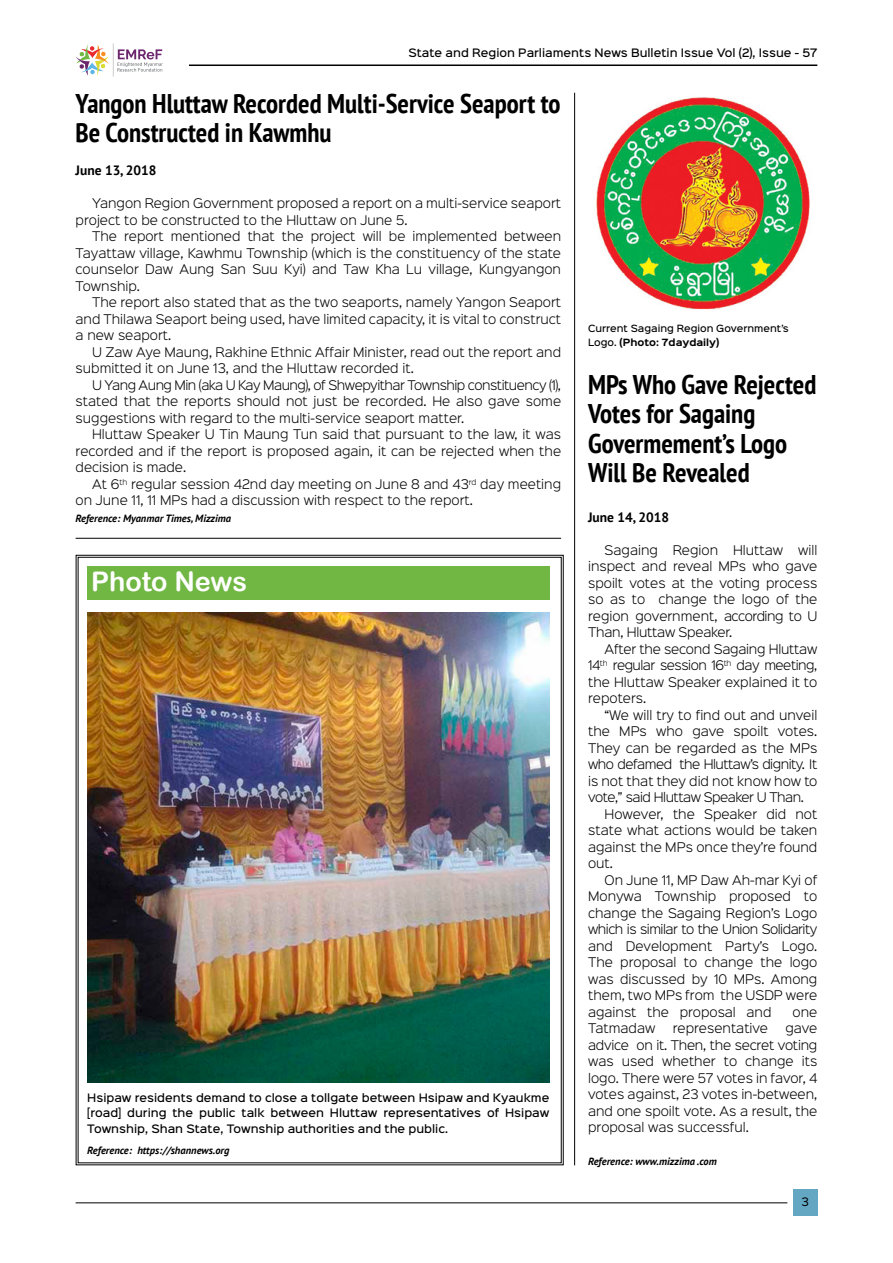
<style>
.page{position:relative;width:893px;height:1263px;background:#fff}
.page>*{position:absolute;margin:0;border:0;box-sizing:border-box;transform-origin:0 0}
.t1{font:700 condensed 27px/29.4px "PT Sans";color:#000}
.t2{font:27px "Arial Rounded MT Bold";color:#fff}
.t3{font:700 13.5px "PT Sans";color:#000}
.t4{font:300 12px/16.5px "Sinkin Sans 300";color:#000;text-align:justify}
.t5{font:500 10.5px/15.6px "Sinkin Sans 500";color:#000;text-align:justify}
.t6{font:italic 700 10.5px "PT Sans";color:#000}
.t7{font:10.5px "Sinkin Sans 400";color:#000}
.t8{font:500 9px "Sinkin Sans 500";color:#000}
.t9{font:700 9px "Sinkin Sans 700";color:#000}
.s1{font-family:"Sinkin Sans 500";font-weight:500}
</style>
<div class="page">
<svg style="left:118px;top:49px;width:45px;height:23px"></svg>
<svg style="left:76px;top:44px;width:33px;height:32px"></svg>
<hr style="left:113px;top:44px;width:1px;height:32px;background:#cdcccb">
<hr style="left:189px;top:65px;width:628px;height:1px;background:#000">
<hr style="left:76px;top:1202px;width:711px;height:1px;background:#000">
<div style="left:793px;top:1189px;width:24px;height:26px;background:#64a7c2"></div>
<img style="left:75px;top:554px;width:489px;height:612px">
<div style="left:87px;top:566px;width:462px;height:34px;background:#71b744"></div>
<img style="left:596px;top:97px;width:214px;height:213px">
<hr style="left:574px;top:93px;width:1px;height:1072px;background:#000">
<hr style="left:76px;top:538px;width:485px;height:1px;background:#000">
<p class="t5" style="left:408px;top:44px;width:410px">State and Region Parliaments News Bulletin Issue Vol (2), Issue - 57</p>
<h1 class="t1" style="left:76px;top:88px;width:487px">Yangon Hluttaw Recorded Multi-Service Seaport to<br>Be Constructed in Kawmhu</h1>
<p class="t3" style="left:76px;top:161px;width:82px">June 13, 2018</p>
<p class="t4" style="left:76px;top:194px;width:487px;text-indent:16px">Yangon Region Government proposed a report on a multi-service seaport project to be constructed to the Hluttaw on June 5.</p>
<p class="t4" style="left:76px;top:227px;width:487px;text-indent:16px">The report mentioned that the project will be implemented between Tayattaw village, Kawhmu Township (which is the constituency of the state counselor Daw Aung San Suu Kyi) and Taw Kha Lu village, Kungyangon Township.</p>
<p class="t4" style="left:76px;top:293px;width:487px;text-indent:16px">The report also stated that as the two seaports, namely Yangon Seaport and Thilawa Seaport being used, have limited capacity, it is vital to construct a new seaport.</p>
<p class="t4" style="left:76px;top:343px;width:487px;text-indent:16px">U Zaw Aye Maung, Rakhine Ethnic Affair Minister, read out the report and submitted it on June 13, and the Hluttaw recorded it.</p>
<p class="t4" style="left:76px;top:376px;width:487px;text-indent:16px">U Yang Aung Min (aka U Kay Maung), of Shwepyithar Township constituency (1), stated that the reports should not just be recorded. He also gave some suggestions with regard to the multi-service seaport matter.</p>
<p class="t4" style="left:76px;top:425px;width:487px;text-indent:16px">Hluttaw Speaker U Tin Maung Tun said that pursuant to the law, it was recorded and if the report is proposed again, it can be rejected when the decision is made.</p>
<p class="t4" style="left:76px;top:475px;width:487px;text-indent:16px">At 6<sup>th</sup> regular session 42nd day meeting on June 8 and 43<sup>rd</sup> day meeting on June 11, 11 MPs had a discussion with respect to the report.</p>
<p class="t6" style="left:76px;top:511px;width:157px">Reference: Myanmar Times, Mizzima</p>
<h1 class="t2" style="left:91px;top:565px;width:158px">Photo News</h1>
<p class="t5" style="left:87px;top:1089px;width:464px">Hsipaw residents demand to close a tollgate between Hsipaw and Kyaukme [road] during the public talk between Hluttaw representatives of Hsipaw Township, Shan State, Township authorities and the public.</p>
<p class="t6" style="left:87px;top:1144px;width:144px">Reference: https://shannews.org</p>
<p class="t8" style="left:588px;top:320px;width:202px">Current Sagaing Region Government’s</p>
<p class="t9" style="left:588px;top:337px;width:133px"><span class="s1">Logo.</span> (Photo: 7daydaily)</p>
<h1 class="t1" style="left:588px;top:369px;width:230px">MPs Who Gave Rejected<br>Votes for Sagaing<br>Govermement’s Logo<br>Will Be Revealed</h1>
<p class="t3" style="left:588px;top:508px;width:82px">June 14, 2018</p>
<p class="t4" style="left:588px;top:541px;width:231px;text-indent:16px">Sagaing Region Hluttaw will inspect and reveal MPs who gave spoilt votes at the voting process so as to change the logo of the region government, according to U Than, Hluttaw Speaker.</p>
<p class="t4" style="left:588px;top:640px;width:231px;text-indent:17px">After the second Sagaing Hluttaw 14<sup>th</sup> regular session 16<sup>th</sup> day meeting, the Hluttaw Speaker explained it to repoters.</p>
<p class="t4" style="left:588px;top:706px;width:231px;text-indent:16px">“We will try to find out and unveil the MPs who gave spoilt votes.<br>They can be regarded as the MPs who defamed the Hluttaw’s dignity. It is not that they did not know how to vote,” said Hluttaw Speaker U Than.</p>
<p class="t4" style="left:588px;top:805px;width:231px;text-indent:16px">However, the Speaker did not state what actions would be taken against the MPs once they’re found out.</p>
<p class="t4" style="left:588px;top:871px;width:231px;text-indent:16px">On June 11, MP Daw Ah-mar Kyi of Monywa Township proposed to change the Sagaing Region’s Logo which is similar to the Union Solidarity and Development Party’s Logo.<br>The proposal to change the logo was discussed by 10 MPs. Among them, two MPs from the USDP were against the proposal and</p>
<p class="t4" style="left:793px;top:1003px;width:26px">one</p>
<p class="t4" style="left:588px;top:1019px;width:69px">Tatmadaw</p>
<p class="t4" style="left:673px;top:1019px;width:97px">representative</p>
<p class="t4" style="left:588px;top:1019px;width:231px;text-indent:197px">gave advice on it. Then, the secret voting was used whether to change its logo. There were 57 votes in favor, 4 votes against, 23 votes in-between, and one spoilt vote. As a result, the proposal was successful.</p>
<p class="t6" style="left:588px;top:1155px;width:130px">Reference: www.mizzima .com</p>
<p class="t7" style="left:801px;top:1193px;width:9px">3</p>
</div>
